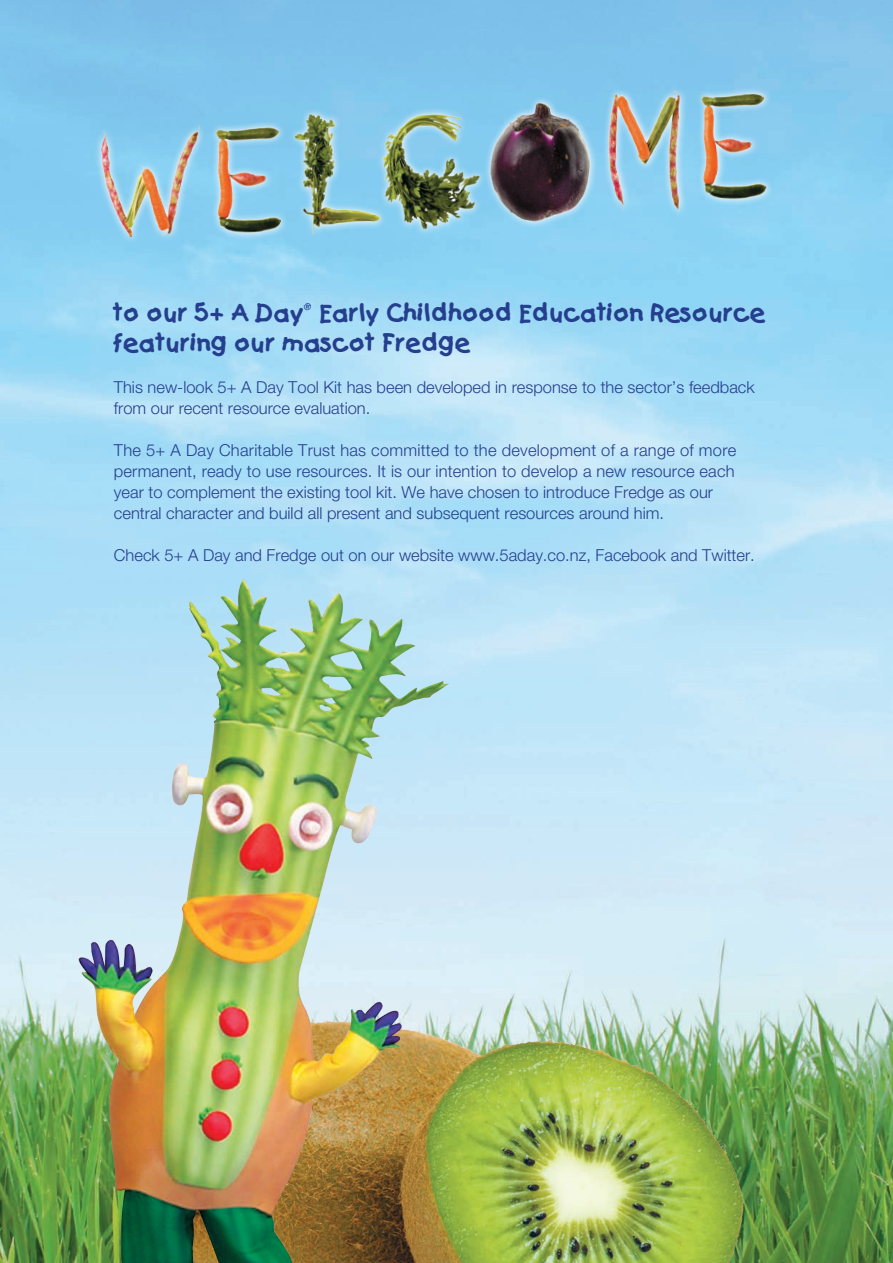
<style>
.page{position:relative;width:893px;height:1263px;background:#fff}
.page>*{position:absolute;margin:0;border:0;box-sizing:border-box;transform-origin:0 0}
.t1{font:700 22.5px/30px "Catchup";color:#253f8e}
.t2{font:300 16.5px/21px "Helvetica Neue";color:#253f8e}
.t3{font:9px "Catchup Normal";color:#253f8e}
</style>
<div class="page">
<img style="left:0;top:0;width:893px;height:1263px">
<img style="left:41px;top:926px;width:746px;height:337px">
<img style="left:51px;top:575px;width:424px;height:688px">
<div style="left:94px;top:84px;width:680px;height:160px;background:linear-gradient(to bottom,#80c6ed,#90d7f6)"></div>
<img style="left:91px;top:121px;width:118px;height:124px">
<img style="left:205px;top:105px;width:81px;height:139px">
<img style="left:691px;top:71px;width:92px;height:140px">
<img style="left:375px;top:101px;width:105px;height:143px">
<img style="left:286px;top:105px;width:98px;height:139px">
<img style="left:480px;top:80px;width:124px;height:165px">
<img style="left:598px;top:82px;width:92px;height:144px">
<h1 class="t1" style="left:114px;top:298px;width:654px;text-indent:206px">Early Childhood Education Resource featuring our mascot Fredge</h1>
<p class="t2" style="left:114px;top:376px;width:642px">This new-look 5+ A Day Tool Kit has been developed in response to the sector’s feedback from our recent resource evaluation.</p>
<p class="t2" style="left:114px;top:439px;width:624px">The 5+ A Day Charitable Trust has committed to the development of a range of more permanent, ready to use resources. It is our intention to develop a new resource each year to complement the existing tool kit. We have chosen to introduce Fredge as our central character and build all present and subsequent resources around him.</p>
<p class="t2" style="left:114px;top:544px;width:642px">Check 5+ A Day and Fredge out on our website www.5aday.co.nz, Facebook and Twitter.</p>
<h1 class="t1" style="left:114px;top:298px;width:192px">to our 5+ A Day</h1>
<p class="t3" style="left:304px;top:301px;width:10px">®</p>
</div>
